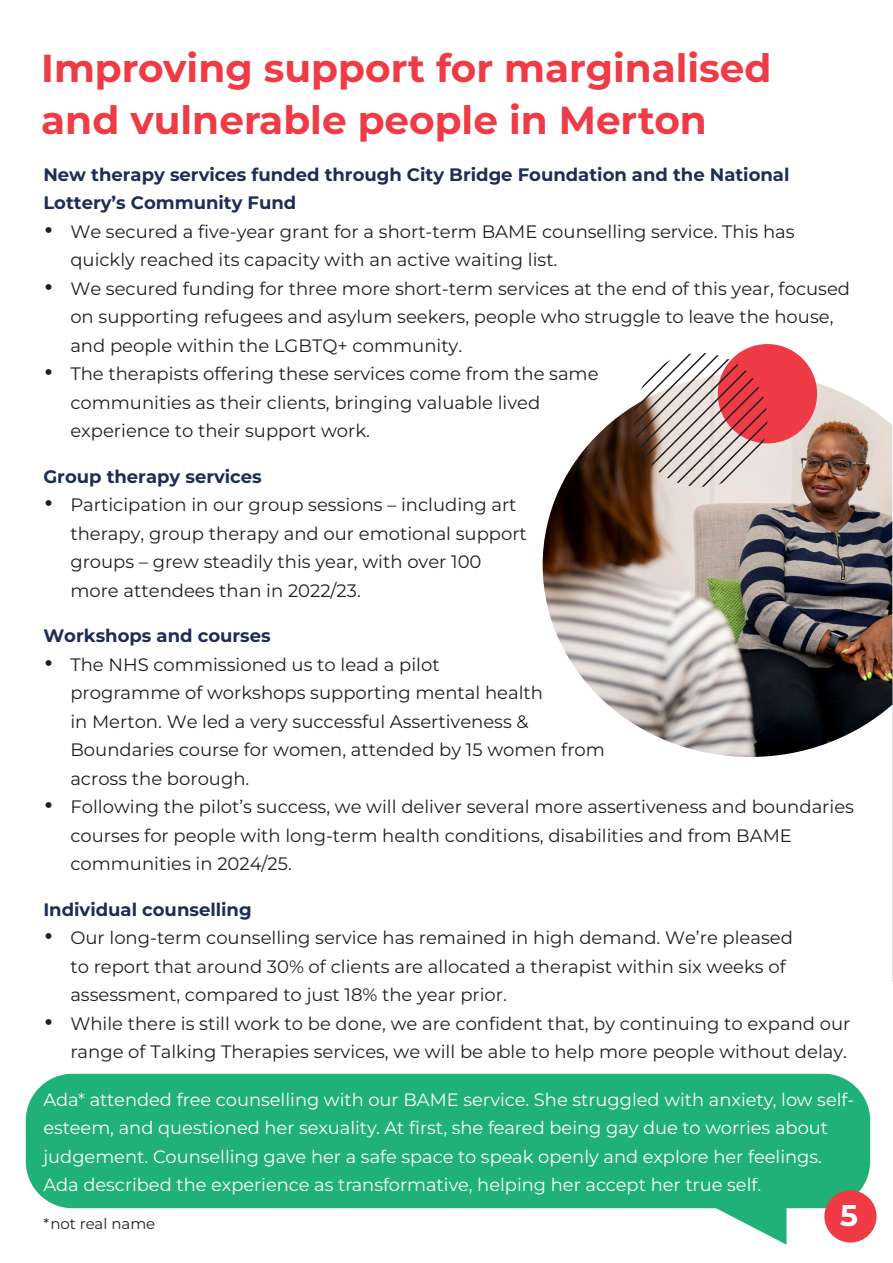
<style>
.page{position:relative;width:893px;height:1263px;background:#fff}
.page>*{position:absolute;margin:0;border:0;box-sizing:border-box;transform-origin:0 0}
.t1{font:700 39px/52.5px "Montserrat";color:#ee3b46}
.t2{font:700 30px "Montserrat";color:#fff}
.t3{font:18px/28.5px "Montserrat";color:#231f20}
.t4{font:700 18px/28.5px "Montserrat";color:#1e2d57}
.t5{font:17.85px/28.5px "Montserrat";color:#fff}
.t6{font:15px "Montserrat";color:#231f20}
.s1{font-family:"Azo Sans";font-size:27px}
</style>
<div class="page">
<hr style="left:892px;top:627px;width:1px;height:354px;background:#dddee0">
<img style="left:543px;top:374px;width:349px;height:383px">
<div style="left:718px;top:344px;width:99px;height:99px;background:#ee3b46;border-radius:50%"></div>
<svg style="left:634px;top:353px;width:133px;height:134px"></svg>
<div style="left:26px;top:1074px;width:844px;height:134px;background:#1fb176;border-radius:47px"></div>
<svg style="left:677px;top:1208px;width:109px;height:37px"></svg>
<div style="left:824px;top:1190px;width:52px;height:52px;background:#ee3b46;border-radius:50%"></div>
<p class="t1" style="left:41px;top:40px;width:732px">Improving support for marginalised and vulnerable people in Merton</p>
<p class="t4" style="left:43px;top:160px;width:748px">New therapy services funded through City Bridge Foundation and the National<br>Lottery’s Community Fund</p>
<p class="t3" style="left:70px;top:217px;width:726px;text-indent:-27px"><span class="s1">•</span> We secured a five-year grant for a short-term BAME counselling service. This has quickly reached its capacity with an active waiting list.</p>
<p class="t3" style="left:70px;top:274px;width:781px;text-indent:-27px"><span class="s1">•</span> We secured funding for three more short-term services at the end of this year, focused on supporting refugees and asylum seekers, people who struggle to leave the house, and people within the LGBTQ+ community.</p>
<p class="t3" style="left:70px;top:359px;width:530px;text-indent:-27px"><span class="s1">•</span> The therapists offering these services come from the same communities as their clients, bringing valuable lived experience to their support work.</p>
<p class="t4" style="left:43px;top:462px;width:220px">Group therapy services</p>
<p class="t3" style="left:70px;top:490px;width:458px;text-indent:-27px"><span class="s1">•</span> Participation in our group sessions – including art therapy, group therapy and our emotional support groups – grew steadily this year, with over 100 more attendees than in 2022/23.</p>
<p class="t4" style="left:43px;top:621px;width:229px">Workshops and courses</p>
<p class="t3" style="left:70px;top:650px;width:536px;text-indent:-27px"><span class="s1">•</span> The NHS commissioned us to lead a pilot<br>programme of workshops supporting mental health<br>in Merton. We led a very successful Assertiveness &amp; Boundaries course for women, attended by 15 women from across the borough.</p>
<p class="t3" style="left:70px;top:792px;width:785px;text-indent:-27px"><span class="s1">•</span> Following the pilot’s success, we will deliver several more assertiveness and boundaries courses for people with long-term health conditions, disabilities and from BAME communities in 2024/25.</p>
<p class="t4" style="left:43px;top:895px;width:210px">Individual counselling</p>
<p class="t3" style="left:70px;top:923px;width:724px;text-indent:-27px"><span class="s1">•</span> Our long-term counselling service has remained in high demand. We’re pleased to report that around 30% of clients are allocated a therapist within six weeks of assessment, compared to just 18% the year prior.</p>
<p class="t3" style="left:43px;top:1009px;width:808px;text-align:right"><span class="s1">•</span> While there is still work to be done, we are confident that, by continuing to expand our range of Talking Therapies services, we will be able to help more people without delay.</p>
<p class="t5" style="left:43px;top:1085px;width:812px">Ada* attended free counselling with our BAME service. She struggled with anxiety, low self&shy;esteem, and questioned her sexuality. At first, she feared being gay due to worries about judgement. Counselling gave her a safe space to speak openly and explore her feelings.</p>
<p class="t5" style="left:43px;top:1170px;width:719px">Ada described the experience as transformative, helping her accept her true self.</p>
<p class="t6" style="left:43px;top:1213px;width:113px">*not real name</p>
<p class="t2" style="left:840px;top:1195px;width:19px">5</p>
</div>
